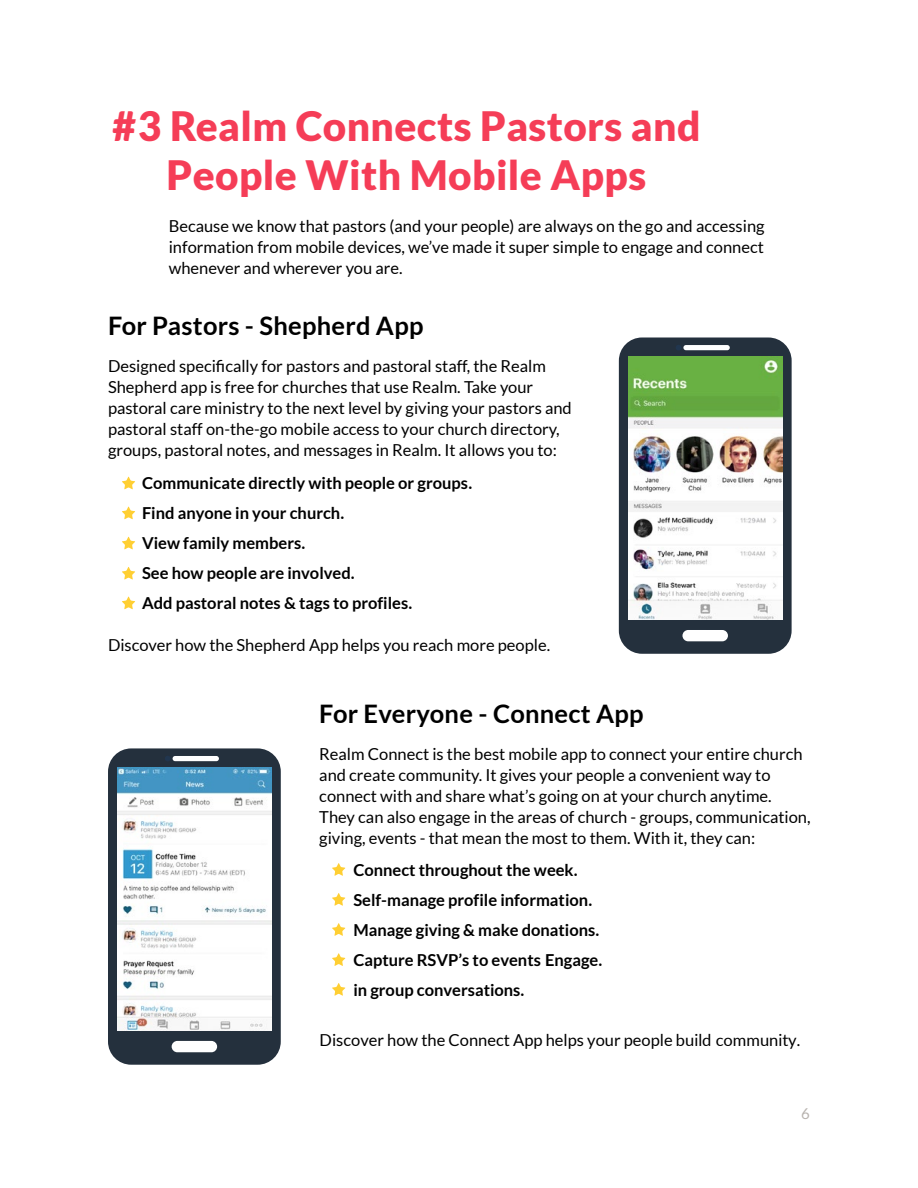
<style>
.page{position:relative;width:918px;height:1188px;background:#fff}
.page>*{position:absolute;margin:0;border:0;box-sizing:border-box;transform-origin:0 0}
.t1{font:900 40.5px/49.5px "Lato";letter-spacing:.01em;color:#f53d57;text-align:center}
.t2{font:700 25.5px "Lato";letter-spacing:.01em;color:#000}
.t3{font:16.5px/21px "Lato";color:#000}
.t4{font:700 16.5px/30px "Lato";color:#000}
.t5{font:15px "Lato";color:#b8b3af}
</style>
<div class="page">
<svg style="left:122px;top:477px;width:13px;height:12px"></svg>
<svg style="left:122px;top:507px;width:13px;height:12px"></svg>
<svg style="left:122px;top:537px;width:13px;height:12px"></svg>
<svg style="left:122px;top:567px;width:13px;height:13px"></svg>
<svg style="left:122px;top:597px;width:13px;height:12px"></svg>
<svg style="left:332px;top:863px;width:13px;height:13px"></svg>
<svg style="left:332px;top:893px;width:13px;height:13px"></svg>
<svg style="left:332px;top:923px;width:13px;height:13px"></svg>
<svg style="left:332px;top:953px;width:13px;height:13px"></svg>
<svg style="left:332px;top:983px;width:13px;height:13px"></svg>
<div style="left:619px;top:337px;width:173px;height:317px;background:#24303d;border-radius:23px"></div>
<div style="left:683px;top:345px;width:47px;height:5px;background:#fff;border-radius:3px"></div>
<svg style="left:676px;top:345px;width:5px;height:5px"></svg>
<div style="left:682px;top:630px;width:46px;height:11px;background:#fff;border-radius:6px"></div>
<div style="left:108px;top:748px;width:173px;height:317px;background:#24303d;border-radius:23px"></div>
<div style="left:173px;top:756px;width:46px;height:5px;background:#fff;border-radius:3px"></div>
<svg style="left:165px;top:756px;width:5px;height:5px"></svg>
<div style="left:172px;top:1041px;width:45px;height:11px;background:#fff;border-radius:6px"></div>
<img style="left:628px;top:357px;width:154px;height:263px">
<img style="left:118px;top:768px;width:153px;height:263px">
<h1 class="t1" style="left:112px;top:100px;width:590px">#3 Realm Connects Pastors and<br>People With Mobile Apps</h1>
<p class="t3" style="left:169px;top:216px;width:597px;text-align:justify">Because we know that pastors (and your people) are always on the go and accessing information from mobile devices, we’ve made it super simple to engage and connect whenever and wherever you are.</p>
<h2 class="t2" style="left:108px;top:311px;width:317px">For Pastors - Shepherd App</h2>
<p class="t3" style="left:108px;top:356px;width:465px">Designed specifically for pastors and pastoral staff, the Realm Shepherd app is free for churches that use Realm. Take your pastoral care ministry to the next level by giving your pastors and pastoral staff on-the-go mobile access to your church directory, groups, pastoral notes, and messages in Realm. It allows you to:</p>
<p class="t4" style="left:142px;top:468px;width:332px">Communicate directly with people or groups.<br>Find anyone in your church.<br>View family members.<br>See how people are involved.<br>Add pastoral notes &amp; tags to profiles.</p>
<p class="t3" style="left:108px;top:635px;width:444px">Discover how the Shepherd App helps you reach more people.</p>
<h2 class="t2" style="left:319px;top:699px;width:326px">For Everyone - Connect App</h2>
<p class="t3" style="left:319px;top:744px;width:493px">Realm Connect is the best mobile app to connect your entire church and create community. It gives your people a convenient way to connect with and share what’s going on at your church anytime.<br>They can also engage in the areas of church - groups, communication, giving, events - that mean the most to them. With it, they can:</p>
<p class="t4" style="left:353px;top:855px;width:250px">Connect throughout the week.<br>Self-manage profile information.<br>Manage giving &amp; make donations.<br>Capture RSVP’s to events Engage. in group conversations.</p>
<p class="t3" style="left:320px;top:1030px;width:482px">Discover how the Connect App helps your people build community.</p>
<p class="t5" style="left:801px;top:1105px;width:10px">6</p>
</div>
